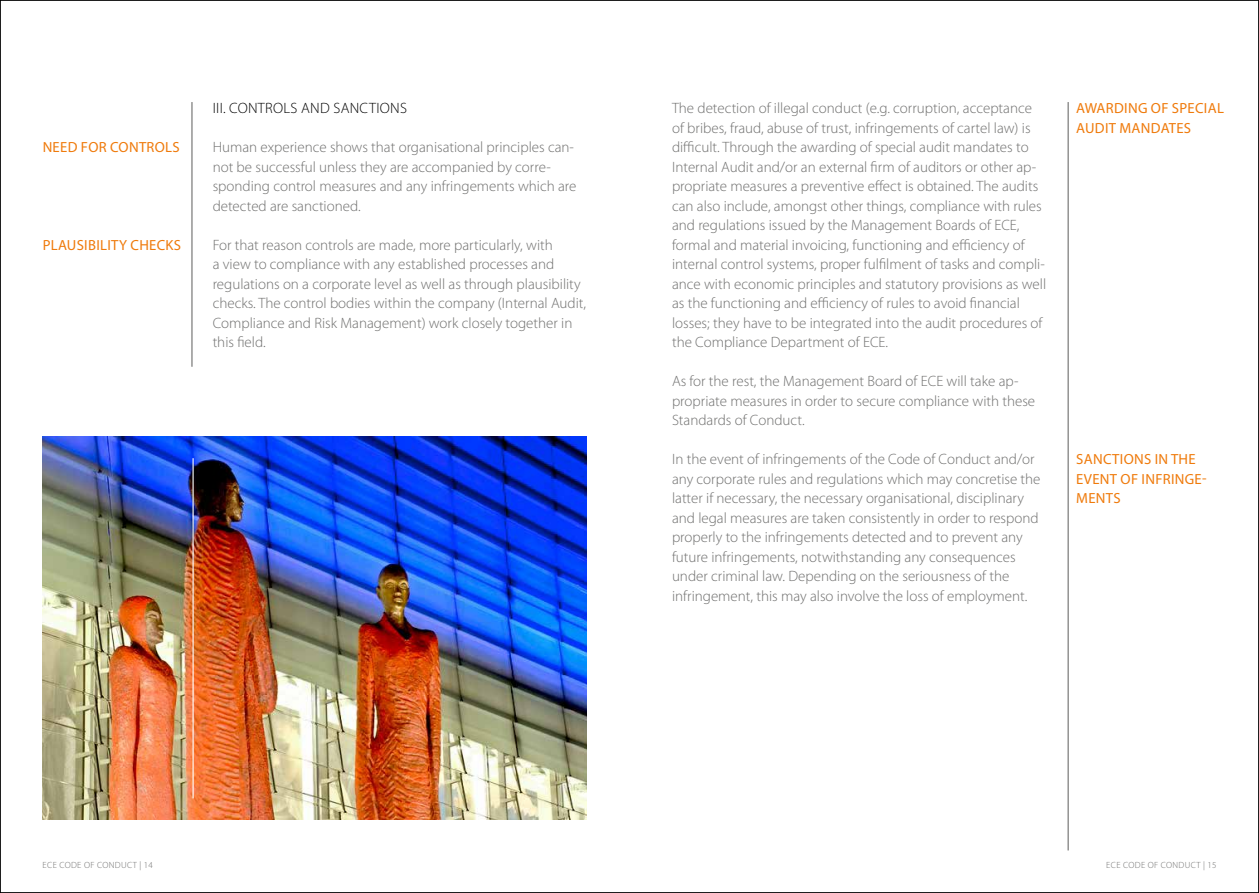
<style>
.page{position:relative;width:1259px;height:893px;background:#fff}
.page>*{position:absolute;margin:0;border:0;box-sizing:border-box;transform-origin:0 0}
.t1{font:300 15px/19.5px "Myriad Pro";color:#6f6f6e}
.t2{font:300 15px "Myriad Pro";letter-spacing:.02em;color:#000}
.t3{font:14.7px/19.5px "Myriad Pro";letter-spacing:.02em;color:#ef7a0b}
.t4{font:300 9px "Myriad Pro";letter-spacing:.04em;color:#6f6f6e}
</style>
<div class="page">
<hr style="left:191px;top:102px;width:1px;height:265px;background:#6f6f6e">
<img style="left:43px;top:437px;width:544px;height:383px">
<hr style="left:1067px;top:102px;width:1px;height:748px;background:#6f6f6e">
<hr style="left:192px;top:458px;width:2px;height:340px;background:#fff">
<p class="t3" style="left:43px;top:137px;width:139px">NEED FOR CONTROLS</p>
<p class="t3" style="left:43px;top:235px;width:140px">PLAUSIBILITY CHECKS</p>
<p class="t2" style="left:213px;top:100px;width:196px">III. CONTROLS AND SANCTIONS</p>
<p class="t1" style="left:213px;top:138px;width:365px">Human experience shows that organisational principles can&shy;not be successful unless they are accompanied by corre&shy;sponding control measures and any infringements which are detected are sanctioned.</p>
<p class="t1" style="left:213px;top:235px;width:375px">For that reason controls are made, more particularly, with<br>a view to compliance with any established processes and regulations on a corporate level as well as through plausibility checks. The control bodies within the company (Internal Audit, Compliance and Risk Management) work closely together in this field.</p>
<p class="t1" style="left:672px;top:99px;width:376px">The detection of illegal conduct (e.g. corruption, acceptance of bribes, fraud, abuse of trust, infringements of cartel law) is difficult. Through the awarding of special audit mandates to Internal Audit and/or an external firm of auditors or other ap&shy;propriate measures a preventive effect is obtained. The audits can also include, amongst other things, compliance with rules and regulations issued by the Management Boards of ECE, formal and material invoicing, functioning and efficiency of internal control systems, proper fulfilment of tasks and compli&shy;ance with economic principles and statutory provisions as well as the functioning and efficiency of rules to avoid financial losses; they have to be integrated into the audit procedures of the Compliance Department of ECE.</p>
<p class="t1" style="left:672px;top:372px;width:365px">As for the rest, the Management Board of ECE will take ap&shy;propriate measures in order to secure compliance with these<br>Standards of Conduct.</p>
<p class="t1" style="left:672px;top:450px;width:370px">In the event of infringements of the Code of Conduct and/or any corporate rules and regulations which may concretise the latter if necessary, the necessary organisational, disciplinary and legal measures are taken consistently in order to respond properly to the infringements detected and to prevent any future infringements, notwithstanding any consequences under criminal law. Depending on the seriousness of the infringement, this may also involve the loss of employment.</p>
<p class="t3" style="left:1076px;top:98px;width:149px">AWARDING OF SPECIAL<br>AUDIT MANDATES</p>
<p class="t3" style="left:1076px;top:449px;width:132px">SANCTIONS IN THE<br>EVENT OF INFRINGE-<br>MENTS</p>
<p class="t4" style="left:43px;top:860px;width:112px">ECE CODE OF CONDUCT | 14</p>
<p class="t4" style="left:1106px;top:860px;width:112px">ECE CODE OF CONDUCT | 15</p>
</div>
